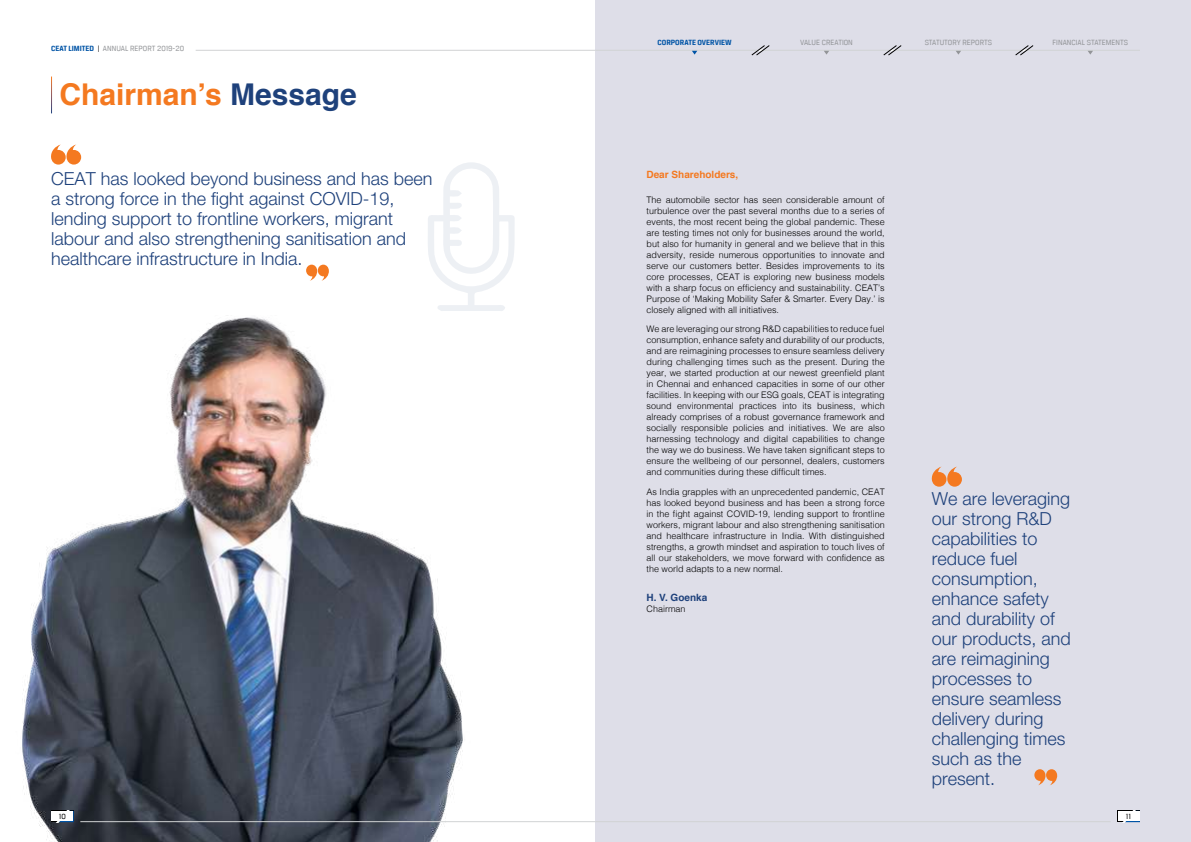
<style>
.page{position:relative;width:1191px;height:842px;background:#fff}
.page>*{position:absolute;margin:0;border:0;box-sizing:border-box;transform-origin:0 0}
.t1{font:700 30px "Helvetica";color:#f47920}
.t2{font:18px/20px "Helvetica Neue LT 45 Lt";color:#1e417b}
.t3{font:700 10px "Helvetica";color:#f47920}
.t4{font:700 10px "Helvetica";color:#1e417b}
.t5{font:300 9px/11px "Helvetica";color:#000;text-align:justify}
.t6{font:8px "Breuer Text";color:#939598}
.t7{font:700 8px "Breuer Text";color:#0054a6}
.t8{font:8px "Breuer Text";color:#000}
.s1{font-weight:700;color:#0054a6}
.s2{color:#000}
.s3{color:#1e417b}
</style>
<div class="page">
<div style="left:595px;top:0;width:596px;height:842px;background:#dedee8"></div>
<img style="left:22px;top:317px;width:441px;height:525px">
<svg style="left:428px;top:162px;width:87px;height:149px"></svg>
<svg style="left:51px;top:144px;width:30px;height:21px"></svg>
<svg style="left:306px;top:265px;width:23px;height:16px"></svg>
<svg style="left:931px;top:467px;width:31px;height:20px"></svg>
<svg style="left:1034px;top:769px;width:23px;height:16px"></svg>
<hr style="left:196px;top:50px;width:399px;height:1px;background:#d1d3d4">
<hr style="left:595px;top:50px;width:545px;height:1px;background:#d1d3d4">
<svg style="left:751px;top:45px;width:18px;height:10px"></svg>
<svg style="left:883px;top:45px;width:18px;height:10px"></svg>
<svg style="left:1015px;top:45px;width:18px;height:10px"></svg>
<svg style="left:1117px;top:811px;width:23px;height:11px"></svg>
<div style="left:1118px;top:812px;width:21px;height:9px;background:#fff"></div>
<svg style="left:51px;top:811px;width:23px;height:11px"></svg>
<div style="left:52px;top:812px;width:21px;height:9px;background:#fff"></div>
<hr style="left:80px;top:821px;width:515px;height:1px;background:#d1d3d4">
<hr style="left:595px;top:821px;width:515px;height:1px;background:#d1d3d4">
<svg style="left:692px;top:51px;width:5px;height:4px"></svg>
<svg style="left:824px;top:51px;width:5px;height:4px"></svg>
<svg style="left:956px;top:51px;width:5px;height:4px"></svg>
<svg style="left:1088px;top:51px;width:5px;height:4px"></svg>
<p class="t6" style="left:51px;top:44px;width:135px"><span class="s1">CEAT LIMITED</span> <span class="s2">|</span> ANNUAL REPORT 2019-20</p>
<h1 class="t1" style="left:60px;top:71px;width:299px">Chairman’s <span class="s3">Message</span></h1>
<h2 class="t2" style="left:51px;top:168px;width:383px">CEAT has looked beyond business and has been a strong force in the fight against COVID-19, lending support to frontline workers, migrant labour and also strengthening sanitisation and healthcare infrastructure in India.</h2>
<p class="t7" style="left:657px;top:38px;width:76px">CORPORATE OVERVIEW</p>
<p class="t6" style="left:800px;top:38px;width:54px">VALUE CREATION</p>
<p class="t6" style="left:924px;top:38px;width:69px">STATUTORY REPORTS</p>
<p class="t6" style="left:1052px;top:38px;width:77px">FINANCIAL STATEMENTS</p>
<p class="t3" style="left:646px;top:166px;width:93px">Dear Shareholders,</p>
<p class="t5" style="left:646px;top:193px;width:240px">The automobile sector has seen considerable amount of turbulence over the past several months due to a series of events, the most recent being the global pandemic. These are testing times not only for businesses around the world, but also for humanity in general and we believe that in this adversity, reside numerous opportunities to innovate and serve our customers better. Besides improvements to its core processes, CEAT is exploring new business models with a sharp focus on efficiency and sustainability. CEAT’s Purpose of ‘Making Mobility Safer &amp; Smarter. Every Day.’ is closely aligned with all initiatives.</p>
<p class="t5" style="left:646px;top:323px;width:240px">We are leveraging our strong R&amp;D capabilities to reduce fuel consumption, enhance safety and durability of our products, and are reimagining processes to ensure seamless delivery during challenging times such as the present. During the year, we started production at our newest greenfield plant in Chennai and enhanced capacities in some of our other facilities. In keeping with our ESG goals, CEAT is integrating sound environmental practices into its business, which already comprises of a robust governance framework and socially responsible policies and initiatives. We are also harnessing technology and digital capabilities to change the way we do business. We have taken significant steps to ensure the wellbeing of our personnel, dealers, customers and communities during these difficult times.</p>
<p class="t5" style="left:646px;top:485px;width:240px">As India grapples with an unprecedented pandemic, CEAT has looked beyond business and has been a strong force in the fight against COVID-19, lending support to frontline workers, migrant labour and also strengthening sanitisation and healthcare infrastructure in India. With distinguished strengths, a growth mindset and aspiration to touch lives of all our stakeholders, we move forward with confidence as the world adapts to a new normal.</p>
<p class="t4" style="left:646px;top:589px;width:62px">H. V. Goenka</p>
<p class="t5" style="left:646px;top:602px;width:41px">Chairman</p>
<h2 class="t2" style="left:931px;top:488px;width:141px">We are leveraging our strong R&amp;D capabilities to reduce fuel consumption, enhance safety and durability of our products, and are reimagining processes to ensure seamless delivery during challenging times such as the present.</h2>
<p class="t8" style="left:59px;top:812px;width:8px">10</p>
<p class="t8" style="left:1126px;top:812px;width:7px">11</p>
</div>
